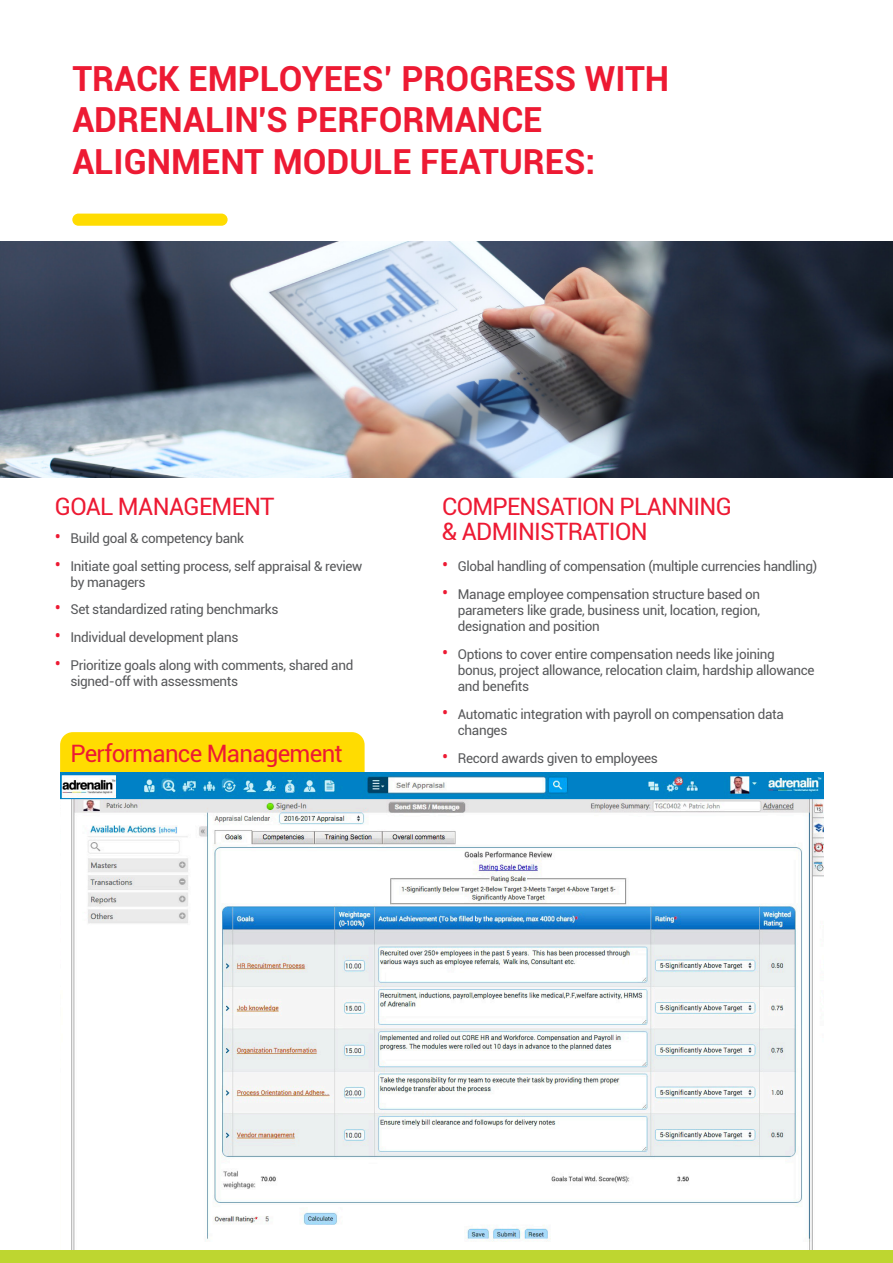
<style>
.page{position:relative;width:893px;height:1263px;background:#fff}
.page>*{position:absolute;margin:0;border:0;box-sizing:border-box;transform-origin:0 0}
.t1{font:700 34.5px/41.4px "Roboto";color:#ed1a33}
.t2{font:24px/25.3px "Roboto";letter-spacing:-.03em;color:#ed1a33}
.t3{font:13.5px/16.2px "Roboto";letter-spacing:-.025em;color:#57585a}
.s1{font-size:18px;color:#ed1a33}
</style>
<div class="page">
<div style="left:72px;top:214px;width:156px;height:12px;background:#ffdc01;border-radius:6px"></div>
<img style="left:0;top:241px;width:893px;height:236px">
<div style="left:60px;top:732px;width:305px;height:74px;background:#ffdc01;border-radius:13px"></div>
<img style="left:60px;top:772px;width:764px;height:479px">
<div style="left:0;top:1251px;width:893px;height:12px;background:#bed630"></div>
<h1 class="t1" style="left:72px;top:56px;width:598px">TRACK EMPLOYEES’ PROGRESS WITH<br>ADRENALIN'S PERFORMANCE<br>ALIGNMENT MODULE FEATURES:</h1>
<h2 class="t2" style="left:55px;top:493px;width:221px">GOAL MANAGEMENT</h2>
<p class="t3" style="left:55px;top:529px;width:191px"><span class="s1">•</span> Build goal &amp; competency bank</p>
<p class="t3" style="left:70px;top:557px;width:294px;text-indent:-16px"><span class="s1">•</span> Initiate goal setting process, self appraisal &amp; review by managers</p>
<p class="t3" style="left:55px;top:601px;width:225px"><span class="s1">•</span> Set standardized rating benchmarks</p>
<p class="t3" style="left:55px;top:628px;width:185px"><span class="s1">•</span> Individual development plans</p>
<p class="t3" style="left:70px;top:656px;width:284px;text-indent:-16px"><span class="s1">•</span> Prioritize goals along with comments, shared and signed-off with assessments</p>
<h2 class="t2" style="left:70px;top:740px;width:274px">Performance Management</h2>
<h2 class="t2" style="left:442px;top:493px;width:291px">COMPENSATION PLANNING &amp; ADMINISTRATION</h2>
<p class="t3" style="left:442px;top:558px;width:376px"><span class="s1">•</span> Global handling of compensation (multiple currencies handling)</p>
<p class="t3" style="left:458px;top:585px;width:304px;text-align:justify;text-indent:-16px"><span class="s1">•</span> Manage employee compensation structure based on parameters like grade, business unit, location, region, designation and position</p>
<p class="t3" style="left:458px;top:645px;width:358px;text-indent:-16px"><span class="s1">•</span> Options to cover entire compensation needs like joining bonus, project allowance, relocation claim, hardship allowance and benefits</p>
<p class="t3" style="left:458px;top:705px;width:328px;text-indent:-16px"><span class="s1">•</span> Automatic integration with payroll on compensation data changes</p>
<p class="t3" style="left:442px;top:749px;width:217px"><span class="s1">•</span> Record awards given to employees</p>
</div>
